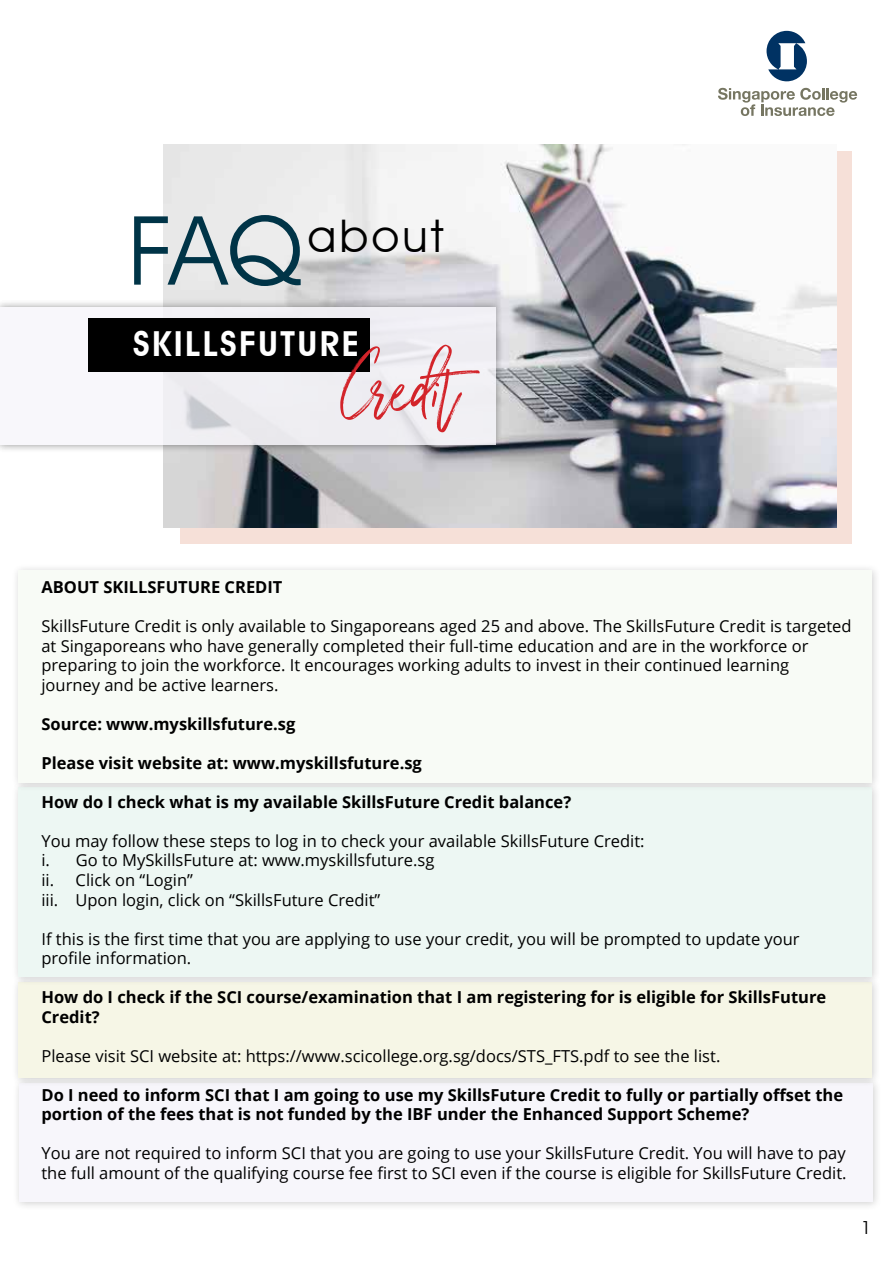
<style>
.page{position:relative;width:893px;height:1263px;background:#fff}
.page>*{position:absolute;margin:0;border:0;box-sizing:border-box;transform-origin:0 0}
.t1{font:118.5px "Wilderness Typeface";color:#d3242a}
.t2{font:45px "Avant Garde IT Cby BT";letter-spacing:.08em;color:#000}
.t3{font:600 34.5px "Avant Garde IT Cby BT";letter-spacing:.07em;color:#fff}
.t4{font:18px "Avant Garde IT Cby BT";color:#000}
.t5{font:16.5px/19.5px "Open Sans";color:#000}
.t6{font:700 16.5px/19.5px "Open Sans";color:#000}
.s1{font-size:96px;color:#003447}
</style>
<div class="page">
<div style="left:13px;top:1076px;width:870px;height:135px;background:#000;opacity:.19"></div>
<div style="left:20px;top:1083px;width:853px;height:118px;background:#f7f6fb"></div>
<div style="left:11px;top:975px;width:870px;height:112px;background:#000;opacity:.19"></div>
<div style="left:18px;top:982px;width:853px;height:96px;background:#f6f6e6"></div>
<div style="left:11px;top:781px;width:870px;height:205px;background:#000;opacity:.19"></div>
<div style="left:18px;top:788px;width:854px;height:189px;background:#edf7f3"></div>
<div style="left:11px;top:563px;width:870px;height:229px;background:#000;opacity:.19"></div>
<div style="left:18px;top:570px;width:853px;height:212px;background:#f8fbf6"></div>
<div style="left:180px;top:151px;width:671px;height:392px;background:#f6e0d8"></div>
<img style="left:163px;top:145px;width:673px;height:382px">
<div style="left:0;top:299px;width:503px;height:155px;background:#000;opacity:.51"></div>
<div style="left:0;top:307px;width:495px;height:138px;background:#f0f0f4"></div>
<div style="left:88px;top:318px;width:282px;height:54px;background:#000"></div>
<svg style="left:718px;top:88px;width:139px;height:28px"></svg>
<svg style="left:766px;top:31px;width:41px;height:50px"></svg>
<h2 class="t2" style="left:128px;top:208px;width:317px"><span class="s1">FAQ</span>about</h2>
<h3 class="t3" style="left:133px;top:323px;width:227px">SKILLSFUTURE</h3>
<h1 class="t1" style="left:342px;top:334px;width:119px">Credit</h1>
<p class="t6" style="left:41px;top:577px;width:243px">ABOUT SKILLSFUTURE CREDIT</p>
<p class="t5" style="left:41px;top:616px;width:812px">SkillsFuture Credit is only available to Singaporeans aged 25 and above. The SkillsFuture Credit is targeted at Singaporeans who have generally completed their full-time education and are in the workforce or preparing to join the workforce. It encourages working adults to invest in their continued learning journey and be active learners.</p>
<p class="t6" style="left:41px;top:714px;width:255px">Source: www.myskillsfuture.sg</p>
<p class="t6" style="left:41px;top:753px;width:382px">Please visit website at: www.myskillsfuture.sg</p>
<p class="t6" style="left:41px;top:792px;width:531px">How do I check what is my available SkillsFuture Credit balance?</p>
<p class="t5" style="left:41px;top:831px;width:605px">You may follow these steps to log in to check your available SkillsFuture Credit: i. Go to MySkillsFuture at: www.myskillsfuture.sg<br>ii. Click on “Login”<br>iii. Upon login, click on “SkillsFuture Credit”</p>
<p class="t5" style="left:41px;top:928px;width:760px">If this is the first time that you are applying to use your credit, you will be prompted to update your profile information.</p>
<p class="t6" style="left:41px;top:987px;width:786px">How do I check if the SCI course/examination that I am registering for is eligible for SkillsFuture<br>Credit?</p>
<p class="t5" style="left:41px;top:1045px;width:680px">Please visit SCI website at: https://www.scicollege.org.sg/docs/STS_FTS.pdf to see the list.</p>
<p class="t6" style="left:41px;top:1084px;width:803px">Do I need to inform SCI that I am going to use my SkillsFuture Credit to fully or partially offset the portion of the fees that is not funded by the IBF under the Enhanced Support Scheme?</p>
<p class="t5" style="left:41px;top:1143px;width:807px">You are not required to inform SCI that you are going to use your SkillsFuture Credit. You will have to pay the full amount of the qualifying course fee first to SCI even if the course is eligible for SkillsFuture Credit.</p>
<p class="t4" style="left:861px;top:1216px;width:12px">1</p>
</div>
